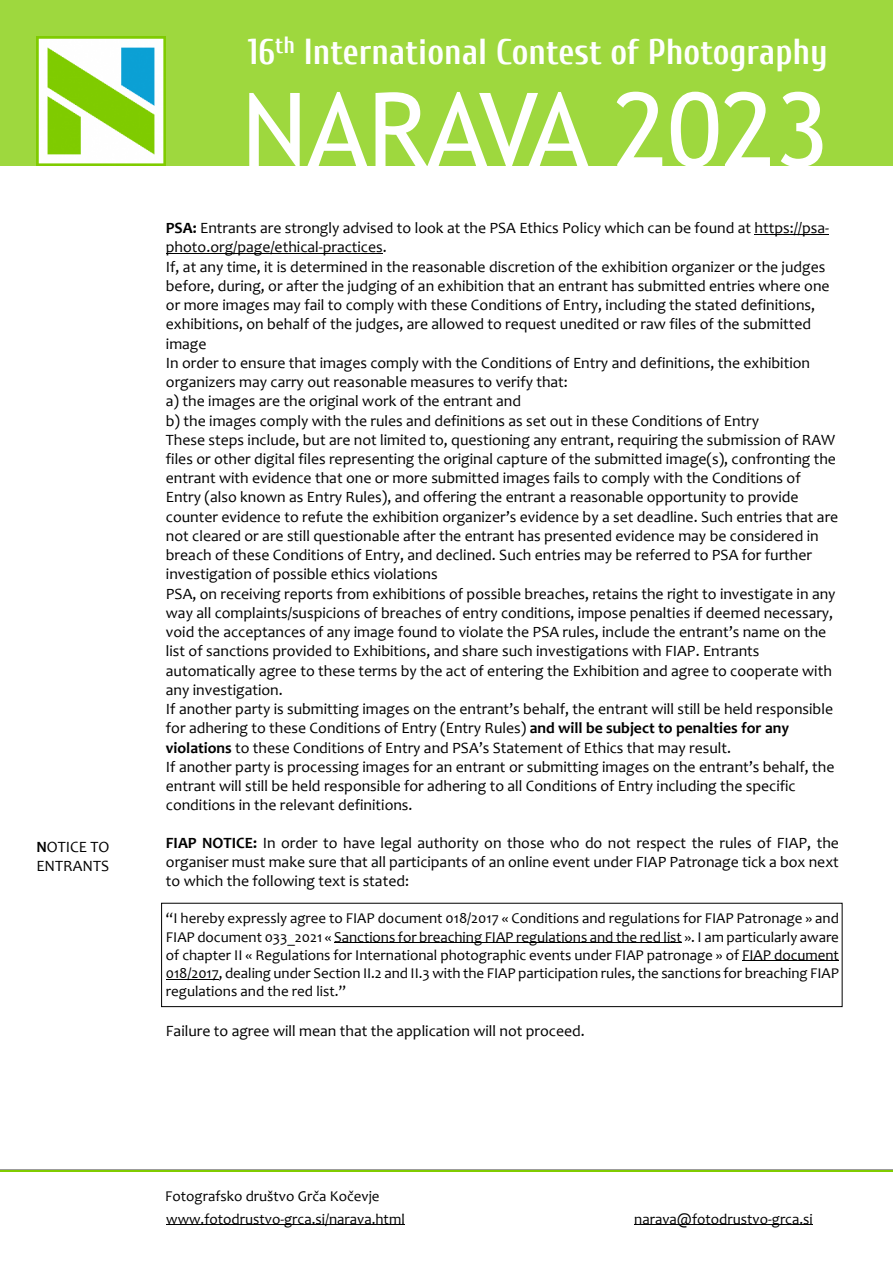
<style>
.page{position:relative;width:893px;height:1263px;background:#fff}
.page>*{position:absolute;margin:0;border:0;box-sizing:border-box;transform-origin:0 0}
.t1{font:102.45px "Trebuchet MS";color:#fff}
.t2{font:700 36px "Cuprum";color:#fff}
.t3{font:15.75px/19.2px "Candara";color:#000}
.t4{font:15px/18.3px "Candara";color:#000;text-align:justify}
.s1{font-weight:700}
</style>
<div class="page">
<div style="left:0;top:0;width:893px;height:165px;background:#9ed83e"></div>
<img style="left:36px;top:36px;width:129px;height:129px">
<hr style="left:0;top:1170px;width:893px;height:1px;background:#80cc00">
<hr style="left:166px;top:1225px;width:114px;height:1px;background:#000">
<hr style="left:280px;top:1225px;width:125px;height:1px;background:#000">
<hr style="left:634px;top:1225px;width:134px;height:1px;background:#000">
<hr style="left:768px;top:1225px;width:45px;height:1px;background:#000">
<hr style="left:754px;top:234px;width:75px;height:1px;background:#000">
<hr style="left:166px;top:253px;width:217px;height:1px;background:#000">
<hr style="left:334px;top:942px;width:348px;height:1px;background:#000">
<hr style="left:742px;top:961px;width:97px;height:1px;background:#000">
<hr style="left:166px;top:979px;width:53px;height:1px;background:#000">
<div style="left:161px;top:903px;width:681px;height:104px;border:1px solid #000"></div>
<p class="t3" style="left:36px;top:838px;width:74px"><span class="s1">N</span>OTICE TO<br>ENTRANTS</p>
<h2 class="t2" style="left:248px;top:32px;width:581px">16<sup>th</sup> International Contest of Photography</h2>
<h1 class="t1" style="left:242px;top:91px;width:589px">NARAVA 2023</h1>
<p class="t3" style="left:166px;top:220px;width:674px"><span class="s1">PSA:</span> Entrants are strongly advised to look at the PSA Ethics Policy which can be found at https://psa&shy;photo.org/page/ethical-practices.<br>If, at any time, it is determined in the reasonable discretion of the exhibition organizer or the judges before, during, or after the judging of an exhibition that an entrant has submitted entries where one or more images may fail to comply with these Conditions of Entry, including the stated definitions, exhibitions, on behalf of the judges, are allowed to request unedited or raw files of the submitted image<br>In order to ensure that images comply with the Conditions of Entry and definitions, the exhibition organizers may carry out reasonable measures to verify that:<br>a) the images are the original work of the entrant and<br>b) the images comply with the rules and definitions as set out in these Conditions of Entry<br>These steps include, but are not limited to, questioning any entrant, requiring the submission of RAW files or other digital files representing the original capture of the submitted image(s), confronting the entrant with evidence that one or more submitted images fails to comply with the Conditions of Entry (also known as Entry Rules), and offering the entrant a reasonable opportunity to provide counter evidence to refute the exhibition organizer’s evidence by a set deadline. Such entries that are not cleared or are still questionable after the entrant has presented evidence may be considered in breach of these Conditions of Entry, and declined. Such entries may be referred to PSA for further investigation of possible ethics violations<br>PSA, on receiving reports from exhibitions of possible breaches, retains the right to investigate in any way all complaints/suspicions of breaches of entry conditions, impose penalties if deemed necessary, void the acceptances of any image found to violate the PSA rules, include the entrant’s name on the list of sanctions provided to Exhibitions, and share such investigations with FIAP. Entrants automatically agree to these terms by the act of entering the Exhibition and agree to cooperate with any investigation.<br>If another party is submitting images on the entrant’s behalf, the entrant will still be held responsible for adhering to these Conditions of Entry (Entry Rules) <span class="s1">and will be subject to penalties for any violations</span> to these Conditions of Entry and PSA’s Statement of Ethics that may result.<br>If another party is processing images for an entrant or submitting images on the entrant’s behalf, the entrant will still be held responsible for adhering to all Conditions of Entry including the specific conditions in the relevant definitions.</p>
<p class="t3" style="left:166px;top:835px;width:675px;text-align:justify"><span class="s1">FIAP NOTICE:</span> In order to have legal authority on those who do not respect the rules of FIAP, the organiser must make sure that all participants of an online event under FIAP Patronage tick a box next to which the following text is stated:</p>
<p class="t4" style="left:166px;top:911px;width:675px">“I hereby expressly agree to FIAP document 018/2017 « Conditions and regulations for FIAP Patronage » and FIAP document 033_2021 « Sanctions for breaching FIAP regulations and the red list ». I am particularly aware of chapter II « Regulations for International photographic events under FIAP patronage » of FIAP document 018/2017, dealing under Section II.2 and II.3 with the FIAP participation rules, the sanctions for breaching FIAP regulations and the red list.”</p>
<p class="t3" style="left:166px;top:1023px;width:420px">Failure to agree will mean that the application will not proceed.</p>
<p class="t4" style="left:165px;top:1189px;width:216px">Fotografsko društvo Grča Kočevje</p>
<p class="t4" style="left:166px;top:1211px;width:240px">www.fotodrustvo-grca.si/narava.html</p>
<p class="t4" style="left:634px;top:1211px;width:180px">narava@fotodrustvo-grca.si</p>
</div>
